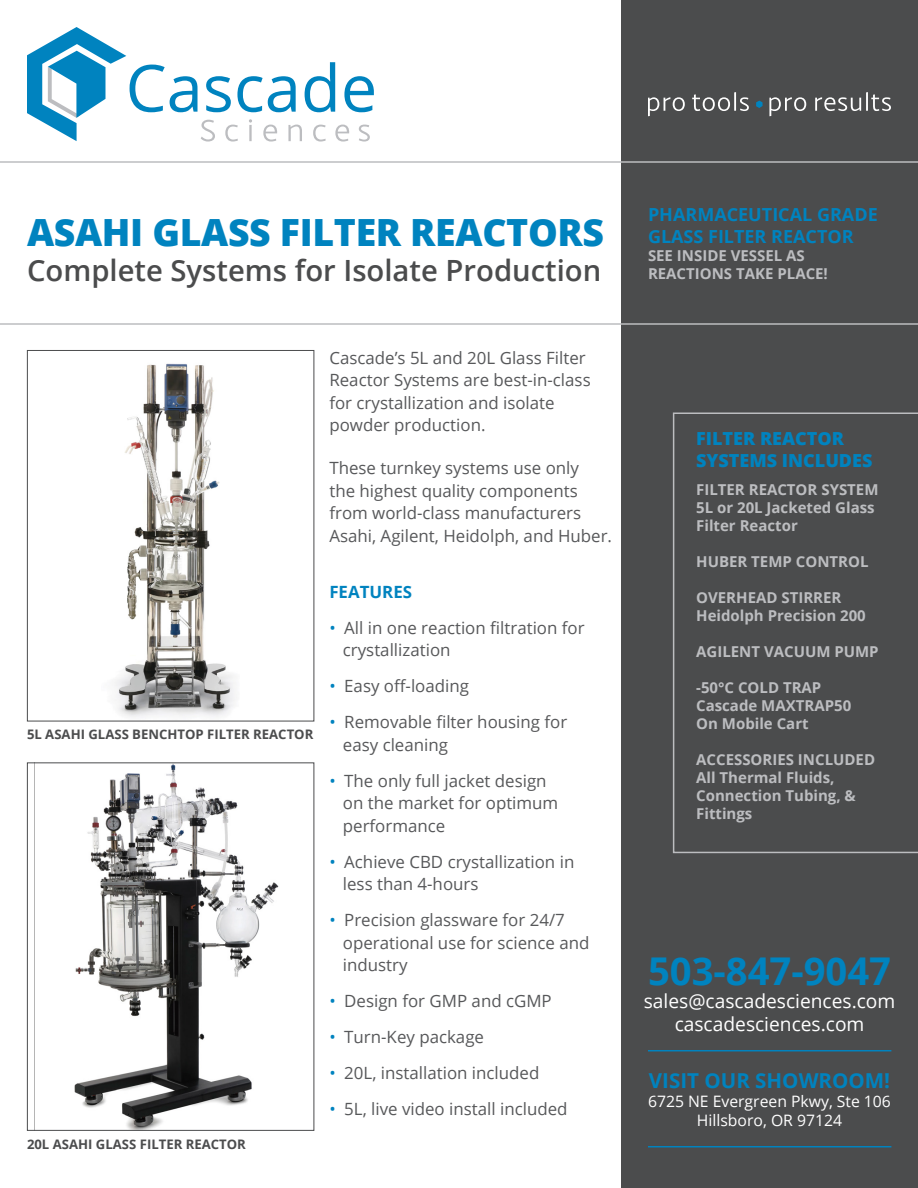
<style>
.page{position:relative;width:918px;height:1188px;background:#fff}
.page>*{position:absolute;margin:0;border:0;box-sizing:border-box;transform-origin:0 0}
.t1{font:700 38.25px "Open Sans";color:#0083bf}
.t2{font:800 37.5px "Open Sans";letter-spacing:-.01em;color:#0083bf}
.t3{font:600 29.25px "Open Sans";color:#4b4c4d}
.t4{font:700 20.55px "Open Sans";color:#0083bf}
.t5{font:19.2px "Open Sans";color:#fff}
.t6{font:700 18px/21.6px "Open Sans";color:#0083bf}
.t7{font:800 18px/22.5px "Open Sans";color:#0083bf}
.t8{font:16.8px/22.5px "Open Sans";color:#57585a}
.t9{font:700 16.8px "Open Sans";color:#0083bf}
.t10{font:15.75px "Open Sans";color:#fff}
.t11{font:700 15px/18px "Open Sans";color:#bcbdc0}
.t12{font:700 13.2px "Open Sans";color:#4b4c4d}
.s1{color:#0083bf}
</style>
<div class="page">
<div style="left:621px;top:0;width:297px;height:1188px;background:#4b4c4d"></div>
<svg style="left:648px;top:97px;width:37px;height:19px"></svg>
<svg style="left:692px;top:92px;width:57px;height:19px"></svg>
<svg style="left:769px;top:97px;width:37px;height:19px"></svg>
<svg style="left:815px;top:92px;width:76px;height:19px"></svg>
<svg style="left:756px;top:101px;width:7px;height:7px"></svg>
<hr style="left:648px;top:1146px;width:243px;height:1px;background:#0083bf">
<hr style="left:648px;top:1050px;width:243px;height:1px;background:#0083bf">
<svg style="left:0;top:161px;width:918px;height:164px"></svg>
<svg style="left:27px;top:27px;width:347px;height:115px"></svg>
<svg style="left:673px;top:412px;width:245px;height:441px"></svg>
<img style="left:114px;top:363px;width:121px;height:354px">
<div style="left:27px;top:350px;width:287px;height:371px;border:1px solid #4b4c4d"></div>
<img style="left:74px;top:764px;width:205px;height:365px">
<div style="left:27px;top:762px;width:287px;height:369px;border:1px solid #4b4c4d"></div>
<p class="t2" style="left:27px;top:204px;width:579px">ASAHI GLASS FILTER REACTORS</p>
<p class="t3" style="left:27px;top:251px;width:576px">Complete Systems for Isolate Production</p>
<p class="t12" style="left:27px;top:725px;width:288px">5L ASAHI GLASS BENCHTOP FILTER REACTOR</p>
<p class="t12" style="left:27px;top:1135px;width:220px">20L ASAHI GLASS FILTER REACTOR</p>
<p class="t8" style="left:329px;top:346px;width:263px">Cascade’s 5L and 20L Glass Filter<br>Reactor Systems are best-in-class for crystallization and isolate powder production.</p>
<p class="t8" style="left:329px;top:456px;width:284px">These turnkey systems use only<br>the highest quality components from world-class manufacturers Asahi, Agilent, Heidolph, and Huber.</p>
<p class="t9" style="left:329px;top:580px;width:84px">FEATURES</p>
<p class="t8" style="left:343px;top:616px;width:243px;text-indent:-14px"><span class="s1">•</span> All in one reaction filtration for crystallization</p>
<p class="t8" style="left:329px;top:675px;width:141px"><span class="s1">•</span> Easy off-loading</p>
<p class="t8" style="left:343px;top:711px;width:226px;text-indent:-14px"><span class="s1">•</span> Removable filter housing for easy cleaning</p>
<p class="t8" style="left:343px;top:769px;width:217px;text-indent:-14px"><span class="s1">•</span> The only full jacket design on the market for optimum performance</p>
<p class="t8" style="left:343px;top:850px;width:233px;text-indent:-14px"><span class="s1">•</span> Achieve CBD crystallization in less than 4-hours</p>
<p class="t8" style="left:343px;top:909px;width:248px;text-indent:-14px"><span class="s1">•</span> Precision glassware for 24/7 operational use for science and industry</p>
<p class="t8" style="left:329px;top:990px;width:224px"><span class="s1">•</span> Design for GMP and cGMP</p>
<p class="t8" style="left:329px;top:1026px;width:156px"><span class="s1">•</span> Turn-Key package</p>
<p class="t8" style="left:329px;top:1062px;width:212px"><span class="s1">•</span> 20L, installation included</p>
<p class="t8" style="left:329px;top:1098px;width:240px"><span class="s1">•</span> 5L, live video install included</p>
<p class="t6" style="left:648px;top:203px;width:231px">PHARMACEUTICAL GRADE<br>GLASS FILTER REACTOR</p>
<p class="t11" style="left:648px;top:246px;width:181px">SEE INSIDE VESSEL AS<br>REACTIONS TAKE PLACE!</p>
<p class="t7" style="left:696px;top:426px;width:178px">FILTER REACTOR<br>SYSTEMS INCLUDES</p>
<p class="t11" style="left:696px;top:480px;width:184px">FILTER REACTOR SYSTEM</p>
<p class="t11" style="left:696px;top:498px;width:180px">5L or 20L Jacketed Glass<br>Filter Reactor</p>
<p class="t11" style="left:696px;top:552px;width:174px">HUBER TEMP CONTROL</p>
<p class="t11" style="left:696px;top:588px;width:171px">OVERHEAD STIRRER<br>Heidolph Precision 200</p>
<p class="t11" style="left:696px;top:642px;width:184px">AGILENT VACUUM PUMP</p>
<p class="t11" style="left:696px;top:678px;width:127px">-50°C COLD TRAP</p>
<p class="t11" style="left:696px;top:696px;width:157px">Cascade MAXTRAP50</p>
<p class="t11" style="left:696px;top:714px;width:114px">On Mobile Cart</p>
<p class="t11" style="left:696px;top:750px;width:180px">ACCESSORIES INCLUDED</p>
<p class="t11" style="left:696px;top:768px;width:161px">All Thermal Fluids,<br>Connection Tubing, &amp;<br>Fittings</p>
<p class="t1" style="left:648px;top:944px;width:245px">503-847-9047</p>
<p class="t5" style="left:644px;top:988px;width:253px">sales@cascadesciences.com</p>
<p class="t5" style="left:675px;top:1011px;width:191px">cascadesciences.com</p>
<p class="t4" style="left:649px;top:1066px;width:243px">VISIT OUR SHOWROOM!</p>
<p class="t10" style="left:648px;top:1090px;width:245px">6725 NE Evergreen Pkwy, Ste 106</p>
<p class="t10" style="left:697px;top:1109px;width:147px">Hillsboro, OR 97124</p>
</div>
